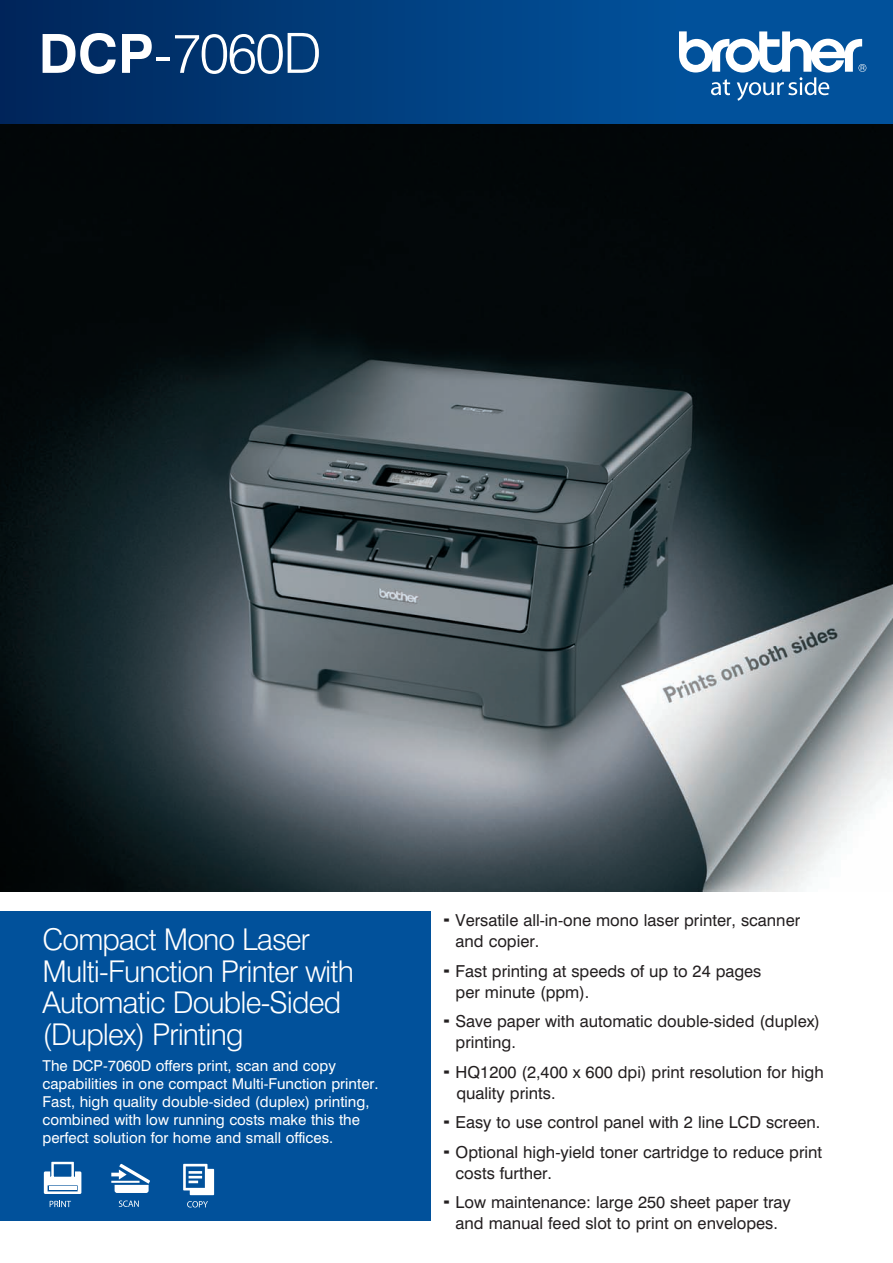
<style>
.page{position:relative;width:893px;height:1263px;background:#fff}
.page>*{position:absolute;margin:0;border:0;box-sizing:border-box;transform-origin:0 0}
.t1{font:300 55.5px "Swiss 721 BT";letter-spacing:-.03em;color:#fff}
.t2{font:300 30px/31.5px "Swiss 721 BT";letter-spacing:-.03em;color:#fff}
.t3{font:16.5px/21px "Swiss 721 BT";color:#231f20}
.t4{font:15px/18px "Swiss 721 BT";color:#fff}
.s1{font-weight:700;font-size:54px}
.s2{font-size:54px}
</style>
<div class="page">
<div style="left:0;top:911px;width:430px;height:309px;background:#01519b"></div>
<img style="left:0;top:123px;width:893px;height:768px">
<svg style="left:119px;top:1200px;width:20px;height:7px"></svg>
<svg style="left:111px;top:1164px;width:39px;height:29px"></svg>
<svg style="left:50px;top:1201px;width:21px;height:6px"></svg>
<svg style="left:44px;top:1162px;width:37px;height:32px"></svg>
<hr style="left:49px;top:1186px;width:28px;height:4px;background:#fff">
<svg style="left:187px;top:1201px;width:21px;height:6px"></svg>
<svg style="left:183px;top:1164px;width:31px;height:31px"></svg>
<div style="left:0;top:0;width:686px;height:123px;background:linear-gradient(to right,#00265a,#01529c)"></div>
<div style="left:685px;top:0;width:208px;height:123px;background:#01519b"></div>
<svg style="left:679px;top:31px;width:187px;height:70px"></svg>
<p class="t1" style="left:39px;top:19px;width:285px"><span class="s1">DCP</span><span class="s2">-</span>7060D</p>
<p class="t2" style="left:43px;top:924px;width:313px">Compact Mono Laser<br>Multi-Function Printer with<br>Automatic Double-Sided (Duplex) Printing</p>
<p class="t4" style="left:43px;top:1057px;width:338px">The DCP-7060D offers print, scan and copy capabilities in one compact Multi-Function printer.<br>Fast, high quality double-sided (duplex) printing, combined with low running costs make this the perfect solution for home and small offices.</p>
<p class="t3" style="left:456px;top:910px;width:346px">Versatile all-in-one mono laser printer, scanner and copier.</p>
<p class="t3" style="left:456px;top:960px;width:307px">Fast printing at speeds of up to 24 pages per minute (ppm).</p>
<p class="t3" style="left:456px;top:1011px;width:366px">Save paper with automatic double-sided (duplex) printing.</p>
<p class="t3" style="left:456px;top:1061px;width:370px">HQ1200 (2,400 x 600 dpi) print resolution for high quality prints.</p>
<p class="t3" style="left:456px;top:1112px;width:366px">Easy to use control panel with 2 line LCD screen.</p>
<p class="t3" style="left:456px;top:1141px;width:368px">Optional high-yield toner cartridge to reduce print costs further.</p>
<p class="t3" style="left:456px;top:1192px;width:337px">Low maintenance: large 250 sheet paper tray and manual feed slot to print on envelopes.</p>
</div>
